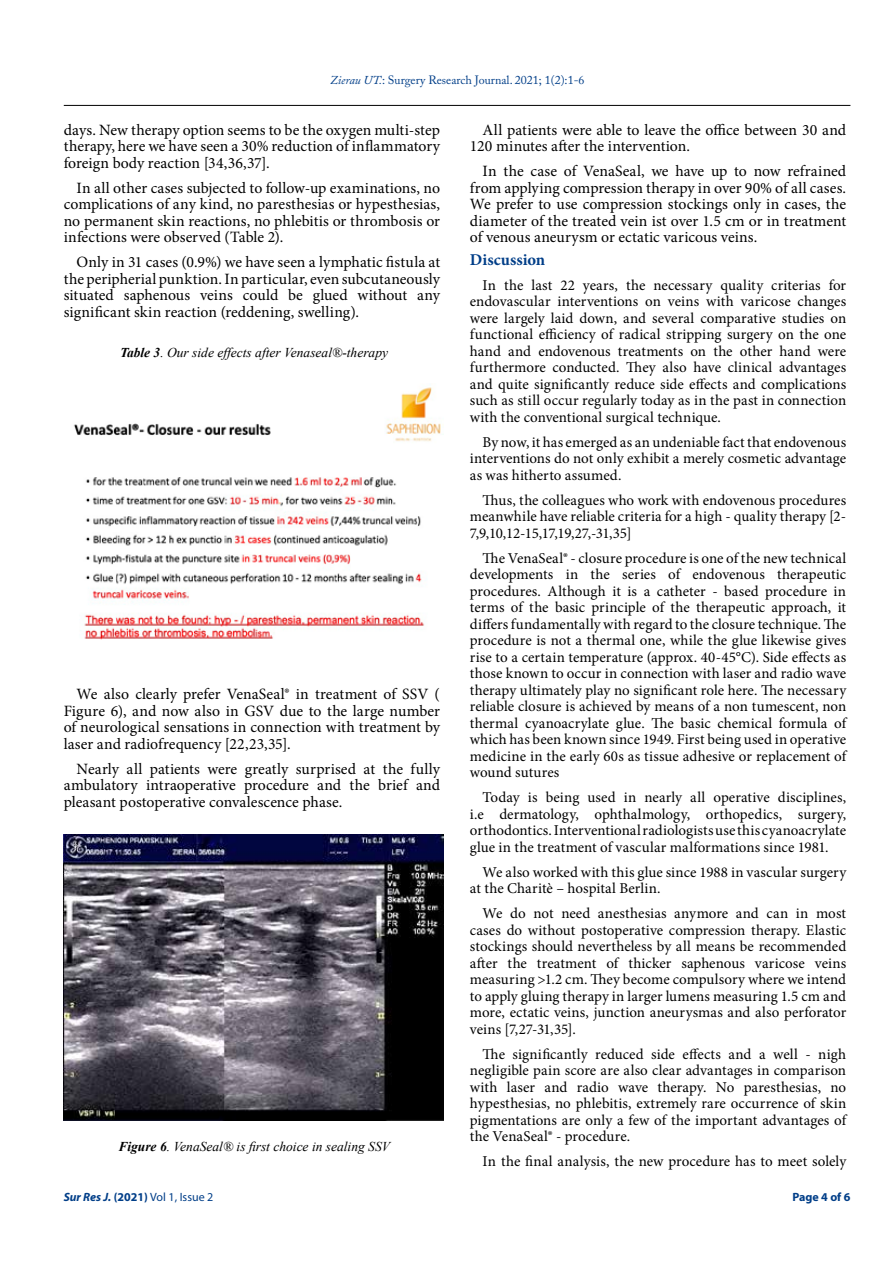
<style>
.page{position:relative;width:893px;height:1263px;background:#fff}
.page>*{position:absolute;margin:0;border:0;box-sizing:border-box;transform-origin:0 0}
.t1{font:700 16.5px "Minion Pro";letter-spacing:.005em;color:#003e88}
.t2{font:15.75px/16.5px "Minion Pro";color:#000;text-align:justify}
.t3{font:15px/16.5px "Minion Pro";letter-spacing:.005em;color:#000;text-align:justify}
.t4{font:italic 13.5px "Times New Roman";color:#000}
.t5{font:12px "Adobe Caslon Pro";color:#003e88}
.t6{font:12px "Myriad Pro";color:#003e88}
.t7{font:700 12px "Myriad Pro";color:#003e88}
.s1{font-style:italic}
.s2{font-weight:700}
.s3{font-weight:700;font-style:italic}
</style>
<div class="page">
<hr style="left:64px;top:105px;width:786px;height:1px;background:#000">
<img style="left:73px;top:387px;width:368px;height:253px">
<img style="left:64px;top:834px;width:379px;height:286px">
<p class="t5" style="left:330px;top:73px;width:256px"><span class="s1">Zierau UT.</span>: Surgery Research Journal. 2021; 1(2):1-6</p>
<p class="t2" style="left:64px;top:122px;width:378px">days. New therapy option seems to be the oxygen multi-step therapy, here we have seen a 30% reduction of inflammatory foreign body reaction [34,36,37].</p>
<p class="t2" style="left:64px;top:180px;width:378px;text-indent:13px">In all other cases subjected to follow-up examinations, no complications of any kind, no paresthesias or hypesthesias, no permanent skin reactions, no phlebitis or thrombosis or infections were observed (Table 2).</p>
<p class="t2" style="left:64px;top:254px;width:378px;text-indent:13px">Only in 31 cases (0.9%) we have seen a lymphatic fistula at the peripherial punktion. In particular, even subcutaneously situated saphenous veins could be glued without any significant skin reaction (reddening, swelling).</p>
<p class="t4" style="left:120px;top:343px;width:270px"><span class="s2">Table 3</span>. Our side effects after Venaseal®-therapy</p>
<p class="t2" style="left:64px;top:686px;width:378px;text-indent:13px">We also clearly prefer VenaSeal® in treatment of SSV ( Figure 6), and now also in GSV due to the large number of neurological sensations in connection with treatment by laser and radiofrequency [22,23,35].</p>
<p class="t2" style="left:64px;top:761px;width:378px;text-indent:13px">Nearly all patients were greatly surprised at the fully ambulatory intraoperative procedure and the brief and pleasant postoperative convalescence phase.</p>
<p class="t4" style="left:118px;top:1137px;width:273px"><span class="s2">Figure 6</span>. VenaSeal® is first choice in sealing SSV</p>
<p class="t6" style="left:64px;top:1189px;width:151px"><span class="s3">Sur Res J.</span> <span class="s2">(2021)</span> Vol 1, Issue 2</p>
<p class="t2" style="left:470px;top:122px;width:378px;text-indent:13px">All patients were able to leave the office between 30 and<br>120 minutes after the intervention.</p>
<p class="t2" style="left:470px;top:163px;width:378px;text-indent:13px">In the case of VenaSeal, we have up to now refrained from applying compression therapy in over 90% of all cases.<br>We prefer to use compression stockings only in cases, the diameter of the treated vein ist over 1.5 cm or in treatment of venous aneurysm or ectatic varicous veins.</p>
<p class="t1" style="left:470px;top:248px;width:77px">Discussion</p>
<p class="t3" style="left:470px;top:277px;width:378px;text-indent:13px">In the last 22 years, the necessary quality criterias for endovascular interventions on veins with varicose changes were largely laid down, and several comparative studies on functional efficiency of radical stripping surgery on the one hand and endovenous treatments on the other hand were furthermore conducted. They also have clinical advantages and quite significantly reduce side effects and complications such as still occur regularly today as in the past in connection with the conventional surgical technique.</p>
<p class="t3" style="left:470px;top:434px;width:378px;text-indent:13px">By now, it has emerged as an undeniable fact that endovenous interventions do not only exhibit a merely cosmetic advantage as was hitherto assumed.</p>
<p class="t3" style="left:470px;top:492px;width:378px;text-indent:13px">Thus, the colleagues who work with endovenous procedures meanwhile have reliable criteria for a high - quality therapy [2- 7,9,10,12-15,17,19,27,-31,35]</p>
<p class="t3" style="left:470px;top:550px;width:378px;text-indent:13px">The VenaSeal® - closure procedure is one of the new technical developments in the series of endovenous therapeutic procedures. Although it is a catheter - based procedure in terms of the basic principle of the therapeutic approach, it differs fundamentally with regard to the closure technique. The procedure is not a thermal one, while the glue likewise gives rise to a certain temperature (approx. 40-45°C). Side effects as those known to occur in connection with laser and radio wave therapy ultimately play no significant role here. The necessary reliable closure is achieved by means of a non tumescent, non thermal cyanoacrylate glue. The basic chemical formula of which has been known since 1949. First being used in operative medicine in the early 60s as tissue adhesive or replacement of wound sutures</p>
<p class="t3" style="left:470px;top:789px;width:378px;text-indent:13px">Today is being used in nearly all operative disciplines, i.e dermatology, ophthalmology, orthopedics, surgery, orthodontics. Interventional radiologists use this cyanoacrylate glue in the treatment of vascular malformations since 1981.</p>
<p class="t3" style="left:470px;top:864px;width:378px;text-indent:13px">We also worked with this glue since 1988 in vascular surgery at the Charitè – hospital Berlin.</p>
<p class="t3" style="left:470px;top:905px;width:378px;text-indent:13px">We do not need anesthesias anymore and can in most cases do without postoperative compression therapy. Elastic stockings should nevertheless by all means be recommended after the treatment of thicker saphenous varicose veins measuring &gt;1.2 cm. They become compulsory where we intend to apply gluing therapy in larger lumens measuring 1.5 cm and more, ectatic veins, junction aneurysmas and also perforator veins [7,27-31,35].</p>
<p class="t3" style="left:470px;top:1046px;width:378px;text-indent:13px">The significantly reduced side effects and a well - nigh negligible pain score are also clear advantages in comparison with laser and radio wave therapy. No paresthesias, no hypesthesias, no phlebitis, extremely rare occurrence of skin pigmentations are only a few of the important advantages of the VenaSeal® - procedure.</p>
<p class="t3" style="left:483px;top:1153px;width:365px">In the final analysis, the new procedure has to meet solely</p>
<p class="t7" style="left:792px;top:1189px;width:60px">Page 4 of 6</p>
</div>
